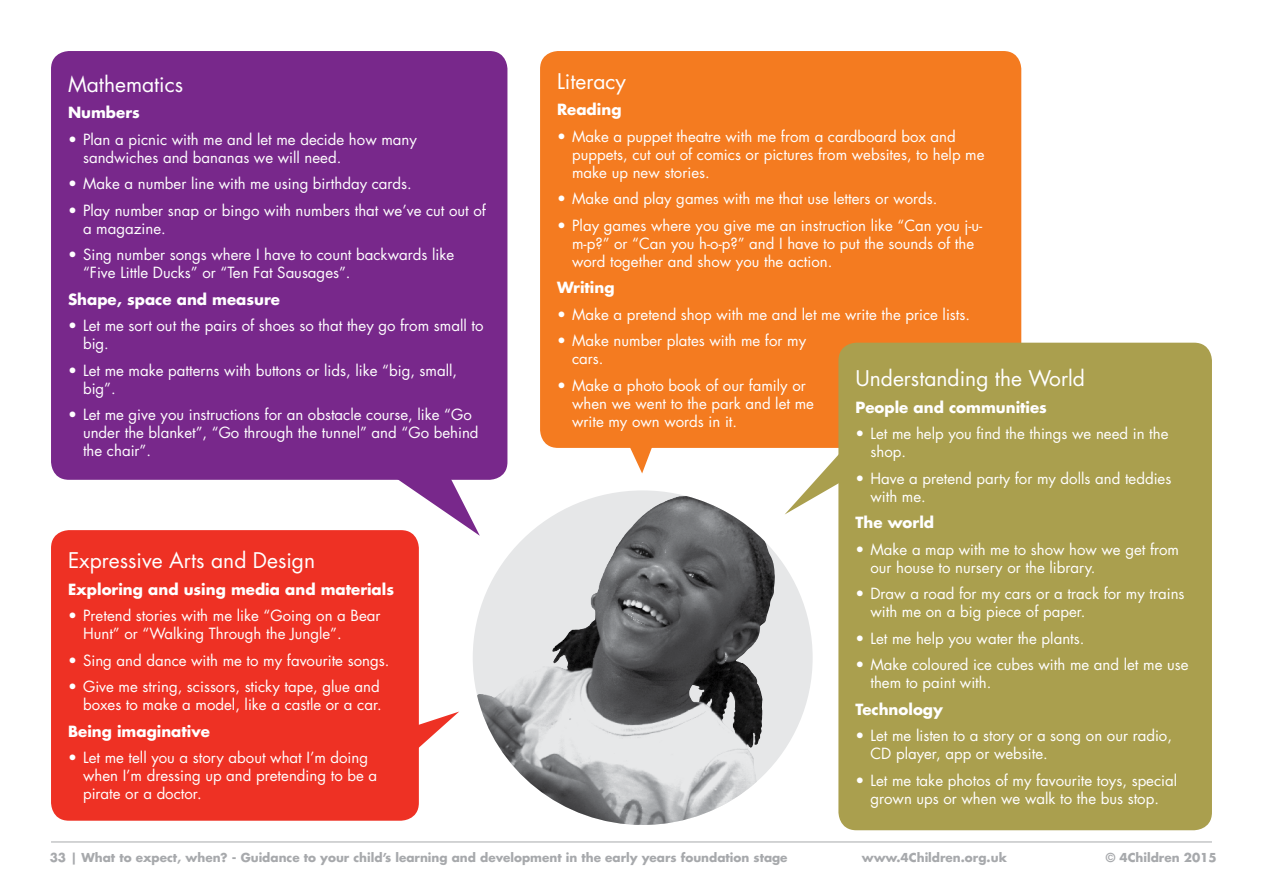
<style>
.page{position:relative;width:1263px;height:893px;background:#fff}
.page>*{position:absolute;margin:0;border:0;box-sizing:border-box;transform-origin:0 0}
.t1{font:21px "Futura LT";color:#fff}
.t2{font:15px/18px "Futura LT";color:#fff}
.t3{font:700 15px "Futura LT";color:#fff}
.t4{font:700 12px "Futura LT";color:#a7a9ac}
</style>
<div class="page">
<hr style="left:51px;top:842px;width:1161px;height:1px;background:#a7a9ac">
<div style="left:473px;top:490px;width:340px;height:335px;background:#e6e7e8;border-radius:50%"></div>
<img style="left:477px;top:496px;width:298px;height:329px">
<svg style="left:630px;top:448px;width:22px;height:25px"></svg>
<svg style="left:419px;top:711px;width:40px;height:37px"></svg>
<svg style="left:785px;top:455px;width:53px;height:59px"></svg>
<div style="left:51px;top:530px;width:368px;height:291px;background:#ee3124;border-radius:18px"></div>
<svg style="left:392px;top:480px;width:88px;height:56px"></svg>
<div style="left:51px;top:51px;width:456px;height:429px;background:#78288b;border-radius:18px"></div>
<div style="left:540px;top:51px;width:481px;height:397px;background:#f47b20;border-radius:18px"></div>
<div style="left:838px;top:343px;width:374px;height:487px;background:#aa9f4e;border-radius:18px"></div>
<h1 class="t1" style="left:68px;top:70px;width:117px">Mathematics</h1>
<p class="t3" style="left:68px;top:102px;width:73px">Numbers</p>
<p class="t2" style="left:83px;top:130px;width:335px;text-indent:-15px">• Plan a picnic with me and let me decide how many sandwiches and bananas we will need.</p>
<p class="t2" style="left:68px;top:175px;width:345px">• Make a number line with me using birthday cards.</p>
<p class="t2" style="left:83px;top:201px;width:404px;text-indent:-15px">• Play number snap or bingo with numbers that we’ve cut out of a magazine.</p>
<p class="t2" style="left:83px;top:246px;width:373px;text-indent:-15px">• Sing number songs where I have to count backwards like “Five Little Ducks” or “Ten Fat Sausages”.</p>
<p class="t3" style="left:68px;top:289px;width:214px">Shape, space and measure</p>
<p class="t2" style="left:83px;top:317px;width:402px;text-indent:-15px">• Let me sort out the pairs of shoes so that they go from small to big.</p>
<p class="t2" style="left:83px;top:361px;width:376px;text-indent:-15px">• Let me make patterns with buttons or lids, like “big, small, big”.</p>
<p class="t2" style="left:83px;top:406px;width:397px;text-indent:-15px">• Let me give you instructions for an obstacle course, like “Go under the blanket”, “Go through the tunnel” and “Go behind the chair”.</p>
<h1 class="t1" style="left:68px;top:547px;width:249px">Expressive Arts and Design</h1>
<p class="t3" style="left:68px;top:579px;width:328px">Exploring and using media and materials</p>
<p class="t2" style="left:83px;top:607px;width:299px;text-indent:-15px">• Pretend stories with me like “Going on a Bear<br>Hunt” or “Walking Through the Jungle”.</p>
<p class="t2" style="left:68px;top:651px;width:323px">• Sing and dance with me to my favourite songs.</p>
<p class="t2" style="left:68px;top:678px;width:315px;text-align:right">• Give me string, scissors, sticky tape, glue and boxes to make a model, like a castle or a car.</p>
<p class="t3" style="left:68px;top:721px;width:143px">Being imaginative</p>
<p class="t2" style="left:83px;top:749px;width:296px;text-indent:-15px">• Let me tell you a story about what I’m doing when I’m dressing up and pretending to be a pirate or a doctor.</p>
<h1 class="t1" style="left:557px;top:68px;width:70px">Literacy</h1>
<p class="t3" style="left:557px;top:100px;width:66px">Reading</p>
<p class="t2" style="left:572px;top:127px;width:414px;text-indent:-15px">• Make a puppet theatre with me from a cardboard box and puppets, cut out of comics or pictures from websites, to help me make up new stories.</p>
<p class="t2" style="left:557px;top:190px;width:382px">• Make and play games with me that use letters or words.</p>
<p class="t2" style="left:572px;top:217px;width:412px;text-indent:-15px">• Play games where you give me an instruction like “Can you j-u&shy;m-p?” or “Can you h-o-p?” and I have to put the sounds of the word together and show you the action.</p>
<p class="t3" style="left:557px;top:278px;width:59px">Writing</p>
<p class="t2" style="left:557px;top:306px;width:415px">• Make a pretend shop with me and let me write the price lists.</p>
<p class="t2" style="left:572px;top:332px;width:236px;text-indent:-15px">• Make number plates with me for my cars.</p>
<p class="t2" style="left:572px;top:377px;width:243px;text-indent:-15px">• Make a photo book of our family or when we went to the park and let me write my own words in it.</p>
<h1 class="t1" style="left:855px;top:365px;width:231px">Understanding the World</h1>
<p class="t3" style="left:855px;top:397px;width:193px">People and communities</p>
<p class="t2" style="left:870px;top:425px;width:300px;text-indent:-15px">• Let me help you find the things we need in the shop.</p>
<p class="t2" style="left:870px;top:469px;width:302px;text-indent:-15px">• Have a pretend party for my dolls and teddies with me.</p>
<p class="t3" style="left:855px;top:512px;width:80px">The world</p>
<p class="t2" style="left:870px;top:540px;width:310px;text-indent:-15px">• Make a map with me to show how we get from our house to nursery or the library.</p>
<p class="t2" style="left:870px;top:585px;width:316px;text-indent:-15px">• Draw a road for my cars or a track for my trains with me on a big piece of paper.</p>
<p class="t2" style="left:855px;top:629px;width:230px">• Let me help you water the plants.</p>
<p class="t2" style="left:870px;top:656px;width:320px;text-indent:-15px">• Make coloured ice cubes with me and let me use them to paint with.</p>
<p class="t3" style="left:855px;top:699px;width:89px">Technology</p>
<p class="t2" style="left:870px;top:727px;width:303px;text-indent:-15px">• Let me listen to a story or a song on our radio,<br>CD player, app or website.</p>
<p class="t2" style="left:855px;top:771px;width:323px;text-align:center">• Let me take photos of my favourite toys, special grown ups or when we walk to the bus stop.</p>
<p class="t4" style="left:50px;top:850px;width:739px">33 | What to expect, when? - Guidance to your child’s learning and development in the early years foundation stage</p>
<p class="t4" style="left:862px;top:850px;width:147px">www.4Children.org.uk</p>
<p class="t4" style="left:1106px;top:850px;width:113px">© 4Children 2015</p>
</div>
